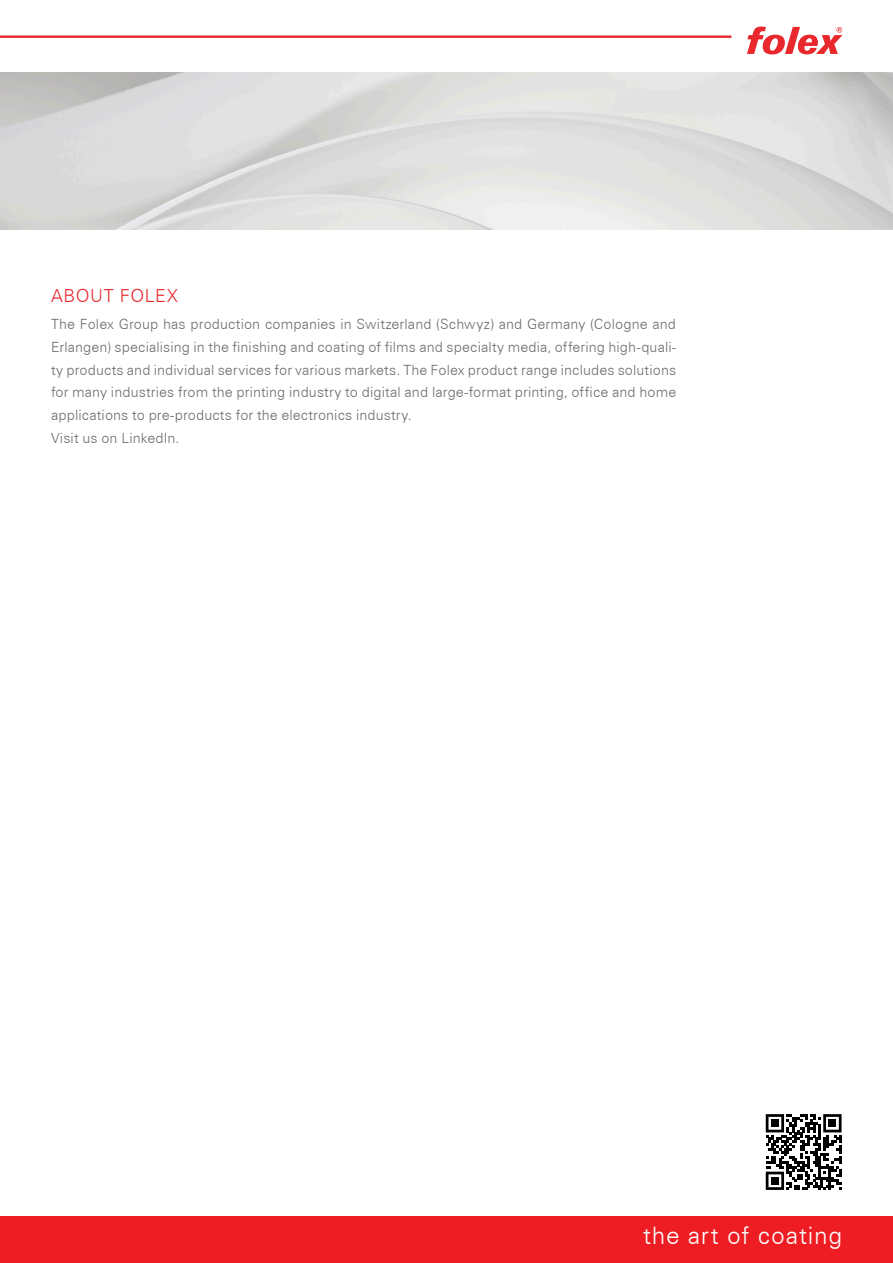
<style>
.page{position:relative;width:893px;height:1263px;background:#fff}
.page>*{position:absolute;margin:0;border:0;box-sizing:border-box;transform-origin:0 0}
.t1{font:300 24px "Zurich BT";letter-spacing:.035em;color:#fff}
.t2{font:300 18px "Zurich BT";letter-spacing:.035em;color:#e9282d}
.t3{font:300 14.1px/22.8px "Zurich BT";letter-spacing:.005em;color:#6c6d70}
</style>
<div class="page">
<hr style="left:0;top:35px;width:731px;height:3px;background:#e9282d">
<svg style="left:747px;top:27px;width:95px;height:27px"></svg>
<div style="left:0;top:1216px;width:893px;height:47px;background:#ee1d23"></div>
<svg style="left:766px;top:1114px;width:75px;height:76px"></svg>
<div style="left:771px;top:1119px;width:8px;height:8px;background:#000"></div>
<div style="left:828px;top:1119px;width:8px;height:8px;background:#000"></div>
<div style="left:771px;top:1177px;width:8px;height:8px;background:#000"></div>
<p class="t2" style="left:51px;top:284px;width:128px">ABOUT FOLEX</p>
<p class="t3" style="left:51px;top:312px;width:627px">The Folex Group has production companies in Switzerland (Schwyz) and Germany (Cologne and Erlangen) specialising in the finishing and coating of films and specialty media, offering high-quali&shy;ty products and individual services for various markets. The Folex product range includes solutions for many industries from the printing industry to digital and large-format printing, office and home applications to pre-products for the electronics industry.<br>Visit us on LinkedIn.</p>
<h1 class="t1" style="left:643px;top:1221px;width:201px">the art of coating</h1>
</div>
